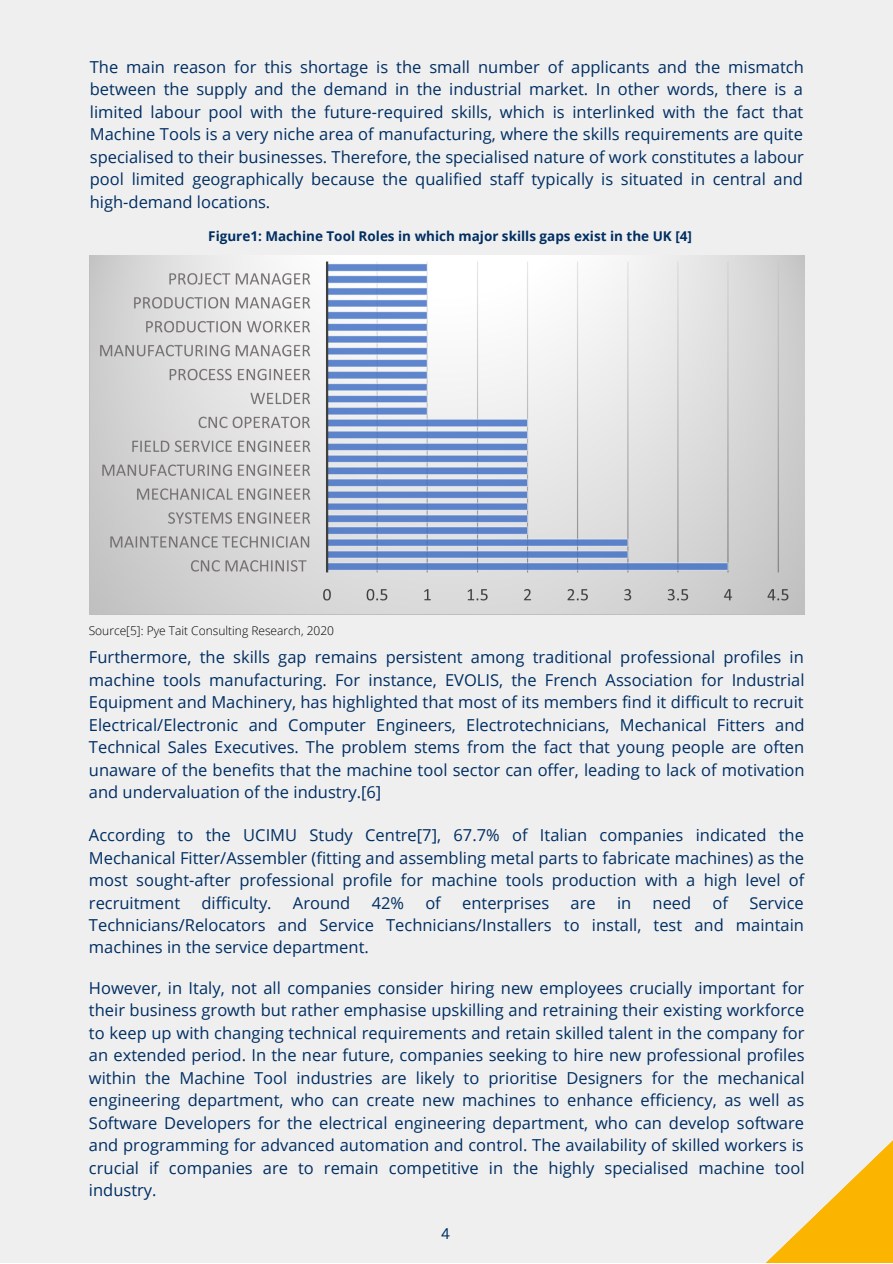
<style>
.page{position:relative;width:893px;height:1264px;background:#fff}
.page>*{position:absolute;margin:0;border:0;box-sizing:border-box;transform-origin:0 0}
.t1{font:16.5px/22.5px "Open Sans";color:#002e62;text-align:justify}
.t2{font:15px "Canva Sans";color:#002e62}
.t3{font:700 13.5px "Open Sans";color:#002e62}
.t4{font:300 12px "Open Sans";color:#000}
</style>
<div class="page">
<div style="left:0;top:0;width:892px;height:1262px;background:#efefef"></div>
<svg style="left:767px;top:1141px;width:125px;height:121px"></svg>
<img style="left:90px;top:256px;width:714px;height:358px">
<p class="t1" style="left:90px;top:55px;width:715px">The main reason for this shortage is the small number of applicants and the mismatch between the supply and the demand in the industrial market. In other words, there is a limited labour pool with the future-required skills, which is interlinked with the fact that Machine Tools is a very niche area of manufacturing, where the skills requirements are quite specialised to their businesses. Therefore, the specialised nature of work constitutes a labour pool limited geographically because the qualified staff typically is situated in central and high-demand locations.</p>
<p class="t3" style="left:208px;top:227px;width:485px">Figure1: Machine Tool Roles in which major skills gaps exist in the UK [4]</p>
<p class="t4" style="left:89px;top:622px;width:247px">Source[5]: Pye Tait Consulting Research, 2020</p>
<p class="t1" style="left:89px;top:645px;width:717px">Furthermore, the skills gap remains persistent among traditional professional profiles in machine tools manufacturing. For instance, EVOLIS, the French Association for Industrial Equipment and Machinery, has highlighted that most of its members find it difficult to recruit Electrical/Electronic and Computer Engineers, Electrotechnicians, Mechanical Fitters and Technical Sales Executives. The problem stems from the fact that young people are often unaware of the benefits that the machine tool sector can offer, leading to lack of motivation and undervaluation of the industry.[6]</p>
<p class="t1" style="left:89px;top:823px;width:717px">According to the UCIMU Study Centre[7], 67.7% of Italian companies indicated the Mechanical Fitter/Assembler (fitting and assembling metal parts to fabricate machines) as the most sought-after professional profile for machine tools production with a high level of recruitment</p>
<p class="t1" style="left:201px;top:890px;width:72px">difficulty.</p>
<p class="t1" style="left:293px;top:890px;width:59px">Around</p>
<p class="t1" style="left:371px;top:890px;width:34px">42%</p>
<p class="t1" style="left:425px;top:890px;width:17px">of</p>
<p class="t1" style="left:462px;top:890px;width:89px">enterprises</p>
<p class="t1" style="left:570px;top:890px;width:27px">are</p>
<p class="t1" style="left:617px;top:890px;width:16px">in</p>
<p class="t1" style="left:652px;top:890px;width:40px">need</p>
<p class="t1" style="left:712px;top:890px;width:17px">of</p>
<p class="t1" style="left:89px;top:890px;width:716px;text-indent:660px">Service Technicians/Relocators and Service Technicians/Installers to install, test and maintain machines in the service department.</p>
<p class="t1" style="left:89px;top:976px;width:717px">However, in Italy, not all companies consider hiring new employees crucially important for their business growth but rather emphasise upskilling and retraining their existing workforce to keep up with changing technical requirements and retain skilled talent in the company for an extended period. In the near future, companies seeking to hire new professional profiles within the Machine Tool industries are likely to prioritise Designers for the mechanical engineering department, who can create new machines to enhance efficiency, as well as Software Developers for the electrical engineering department, who can develop software and programming for advanced automation and control. The availability of skilled workers is crucial if companies are to remain competitive in the highly specialised machine tool industry.</p>
<p class="t2" style="left:441px;top:1223px;width:11px">4</p>
</div>
